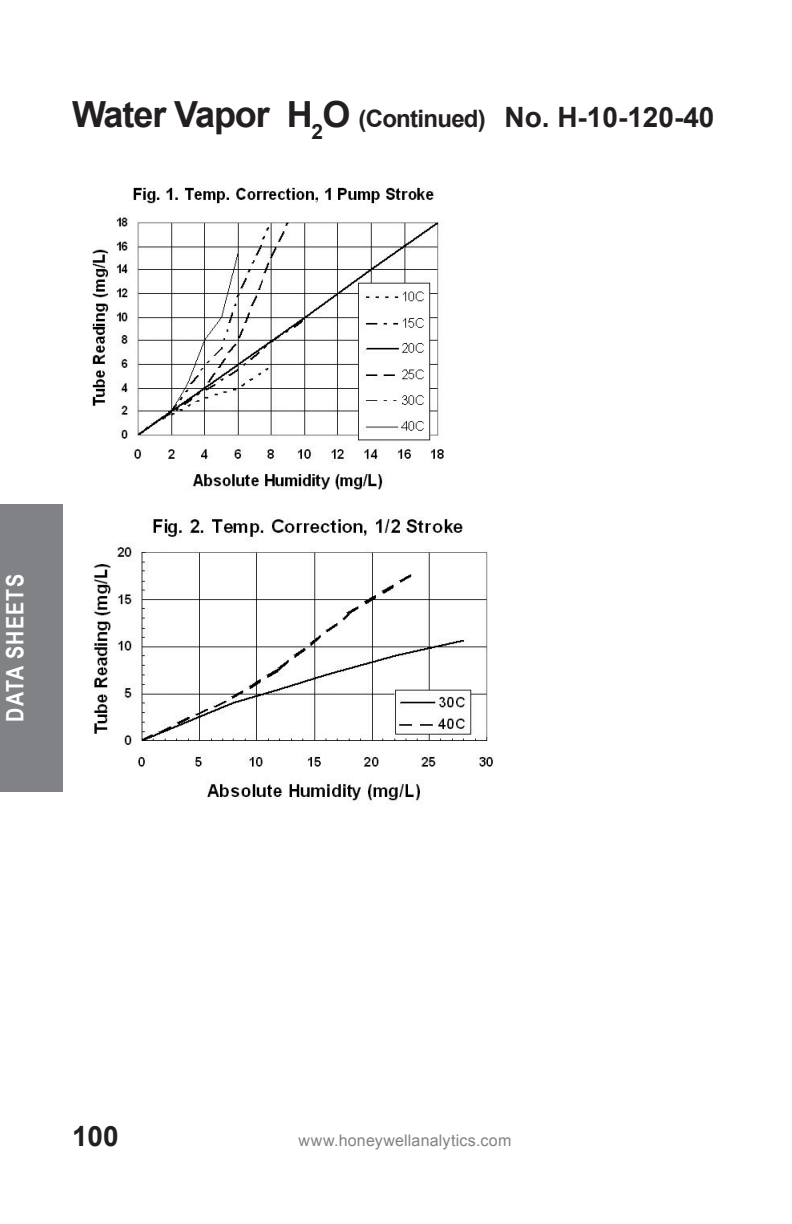
<style>
.page{position:relative;width:792px;height:1224px;background:#fff}
.page>*{position:absolute;margin:0;border:0;box-sizing:border-box;transform-origin:0 0}
.t1{font:700 28px "Arial";color:#231f20}
.t2{font:700 24px "Arial Narrow";letter-spacing:.05em;color:#fff}
.t3{font:16px "Arial";letter-spacing:.015em;color:#808285}
.s1{font-size:36px}
.s2{font-size:24px}
</style>
<div class="page">
<div style="left:0;top:504px;width:63px;height:288px;background:#808285"></div>
<img style="left:91px;top:187px;width:353px;height:303px">
<img style="left:92px;top:518px;width:401px;height:283px">
<p class="t1" style="left:72px;top:99px;width:644px"><span class="s1">Water Vapor H</span><sub>2</sub><span class="s1">O</span> <span class="s2">(Continued)</span> No. H-10-120-40</p>
<p class="t2" style="left:-3px;top:722px;width:149px;rotate:-90deg">DATA SHEETS</p>
<p class="t1" style="left:72px;top:1118px;width:48px">100</p>
<p class="t3" style="left:299px;top:1130px;width:214px">www.honeywellanalytics.com</p>
</div>
